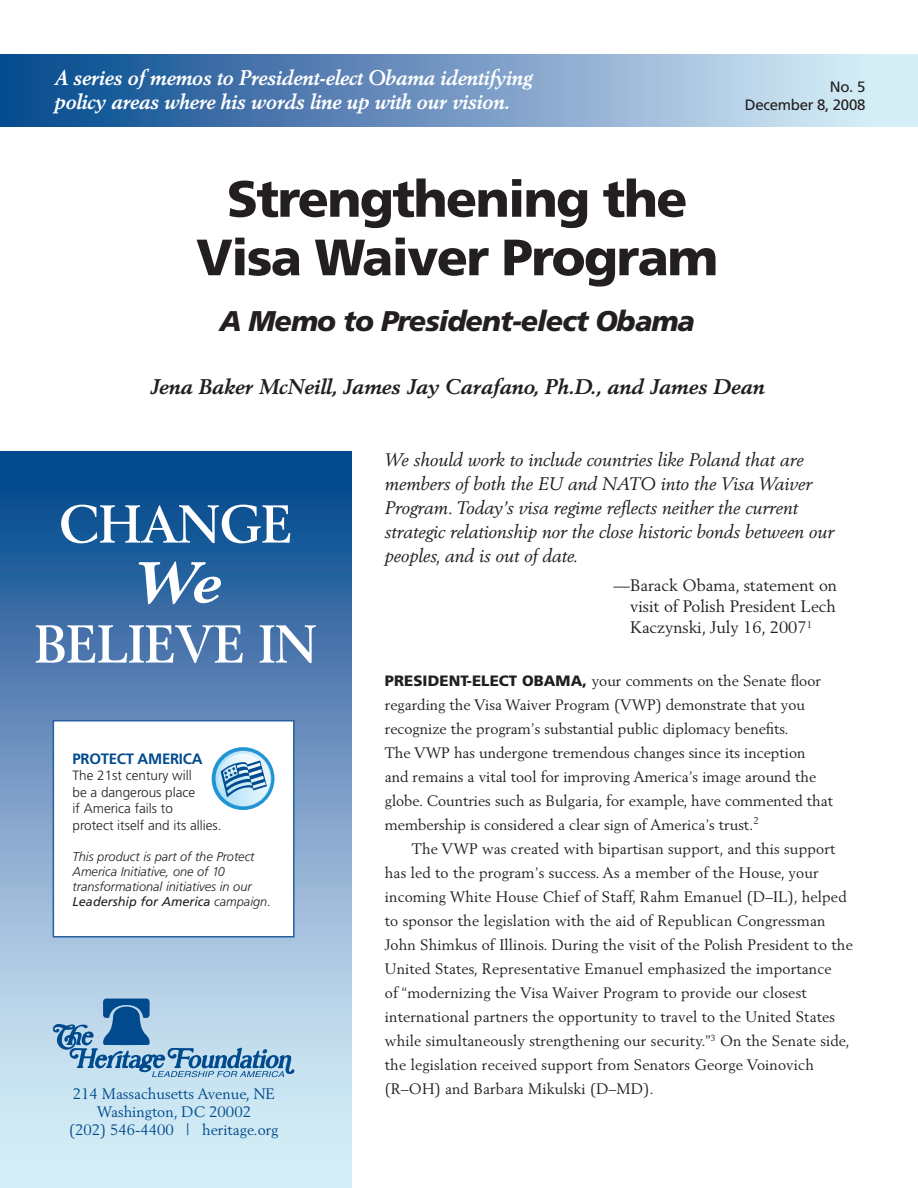
<style>
.page{position:relative;width:918px;height:1188px;background:#fff}
.page>*{position:absolute;margin:0;border:0;box-sizing:border-box;transform-origin:0 0}
.Paragraph_Style_1{font:italic 700 57px "Berling LT Std";color:#fff;scale:1.25 1}
.Paragraph_Style_1-2{font:700 52.5px "Berling LT Std";color:#fff;scale:.96 1}
.t1{font:900 51px/58.5px "Frutiger LT Std";letter-spacing:-.03em;color:#231f20;text-align:center}
.t2{font:italic 900 28.5px "Frutiger LT Std";letter-spacing:-.03em;color:#231f20}
.Paragraph_Style_1-3{font:italic 700 21px/24px "Berling LT Std";letter-spacing:-.01em;color:#fff;scale:.95 1}
.AUTHOR{font:italic 700 21px "Berling LT Std";color:#231f20}
.t3{font:italic 18px/24px "Berling LT Std";color:#231f20}
.t4{font:16.5px/21.3px "Berling LT Std";color:#231f20;text-align:justify}
.Text{font:15px/24px "Berling LT Std";letter-spacing:.01em;color:#231f20}
.t5{font:15px "Berling LT Std";color:#004a8d}
.t6{font:15px "Frutiger LT Std";letter-spacing:-.02em;color:#231f20}
.t7{font:700 15px "Frutiger LT Std";letter-spacing:-.02em;color:#004a8d}
.t8{font:300 13.5px/16.5px "Frutiger LT Std";color:#231f20}
.t9{font:italic 300 12.75px/15px "Frutiger LT Std";color:#231f20}
.s1{font-weight:400}
.s2{font-family:"Frutiger LT Std";font-weight:900}
</style>
<div class="page">
<div style="left:0;top:54px;width:918px;height:73px;background:linear-gradient(to right,#05448c,#e3f3fd)"></div>
<svg style="left:0;top:452px;width:351px;height:736px;background:#709ac3"></svg>
<svg style="left:53px;top:999px;width:241px;height:78px;background:#93b8d5"></svg>
<div style="left:53px;top:720px;width:242px;height:218px;background:#fff;border:2px solid #27609d"></div>
<svg style="left:213px;top:749px;width:60px;height:59px"></svg>
<div style="left:212px;top:747px;width:63px;height:63px;border:3px solid #1f95d3;border-radius:50%"></div>
<svg style="left:215px;top:751px;width:56px;height:55px"></svg>
<svg style="left:215px;top:754px;width:52px;height:43px;background:#8dbbd9"></svg>
<p class="Paragraph_Style_1-3" style="left:54px;top:65px;width:505px">A series of memos to President-elect Obama identifying policy areas where his words line up with our vision.</p>
<p class="t1" style="left:196px;top:170px;width:524px">Strengthening the<br>Visa Waiver Program</p>
<p class="t2" style="left:219px;top:304px;width:477px">A Memo to President-elect Obama</p>
<p class="t6" style="left:830px;top:78px;width:37px">No. 5</p>
<p class="t6" style="left:745px;top:96px;width:122px">December 8, 2008</p>
<p class="AUTHOR" style="left:150px;top:374px;width:616px">Jena Baker McNeill, James Jay Carafano, Ph.D., and James Dean</p>
<p class="Paragraph_Style_1-2" style="left:59px;top:493px;width:245px">CHANGE</p>
<p class="Paragraph_Style_1" style="left:131px;top:548px;width:73px">We</p>
<p class="Paragraph_Style_1-2" style="left:35px;top:613px;width:295px">BELIEVE IN</p>
<p class="t7" style="left:73px;top:750px;width:131px">PROTECT AMERICA</p>
<p class="t8" style="left:73px;top:768px;width:150px">The 21st century will<br>be a dangerous place<br>if America fails to<br>protect itself and its allies.</p>
<p class="t9" style="left:73px;top:850px;width:200px">This product is part of the Protect America Initiative, one of 10 transformational initiatives in our <span class="s1">Leadership for America</span> campaign.</p>
<p class="t5" style="left:73px;top:1085px;width:204px">214 Massachusetts Avenue, NE</p>
<p class="t5" style="left:97px;top:1103px;width:156px">Washington, DC 20002</p>
<p class="t5" style="left:69px;top:1121px;width:211px">(202) 546-4400 | heritage.org</p>
<p class="t3" style="left:385px;top:448px;width:451px">We should work to include countries like Poland that are members of both the EU and NATO into the Visa Waiver Program. Today’s visa regime reflects neither the current strategic relationship nor the close historic bonds between our peoples, and is out of date.</p>
<p class="t4" style="left:630px;top:574px;width:208px;text-indent:-16px">—Barack Obama, statement on visit of Polish President Lech Kaczynski, July 16, 2007<sup>1</sup></p>
<p class="Text" style="left:385px;top:668px;width:450px"><span class="s2">President-elect Obama,</span> your comments on the Senate floor regarding the Visa Waiver Program (VWP) demonstrate that you recognize the program’s substantial public diplomacy benefits.<br>The VWP has undergone tremendous changes since its inception<br>and remains a vital tool for improving America’s image around the globe. Countries such as Bulgaria, for example, have commented that membership is considered a clear sign of America’s trust.<sup>2</sup></p>
<p class="Text" style="left:385px;top:836px;width:470px;text-indent:27px">The VWP was created with bipartisan support, and this support has led to the program’s success. As a member of the House, your incoming White House Chief of Staff, Rahm Emanuel (D–IL), helped to sponsor the legislation with the aid of Republican Congressman John Shimkus of Illinois. During the visit of the Polish President to the United States, Representative Emanuel emphasized the importance<br>of “modernizing the Visa Waiver Program to provide our closest international partners the opportunity to travel to the United States while simultaneously strengthening our security.”<sup>3</sup> On the Senate side, the legislation received support from Senators George Voinovich (R–OH) and Barbara Mikulski (D–MD).</p>
</div>
